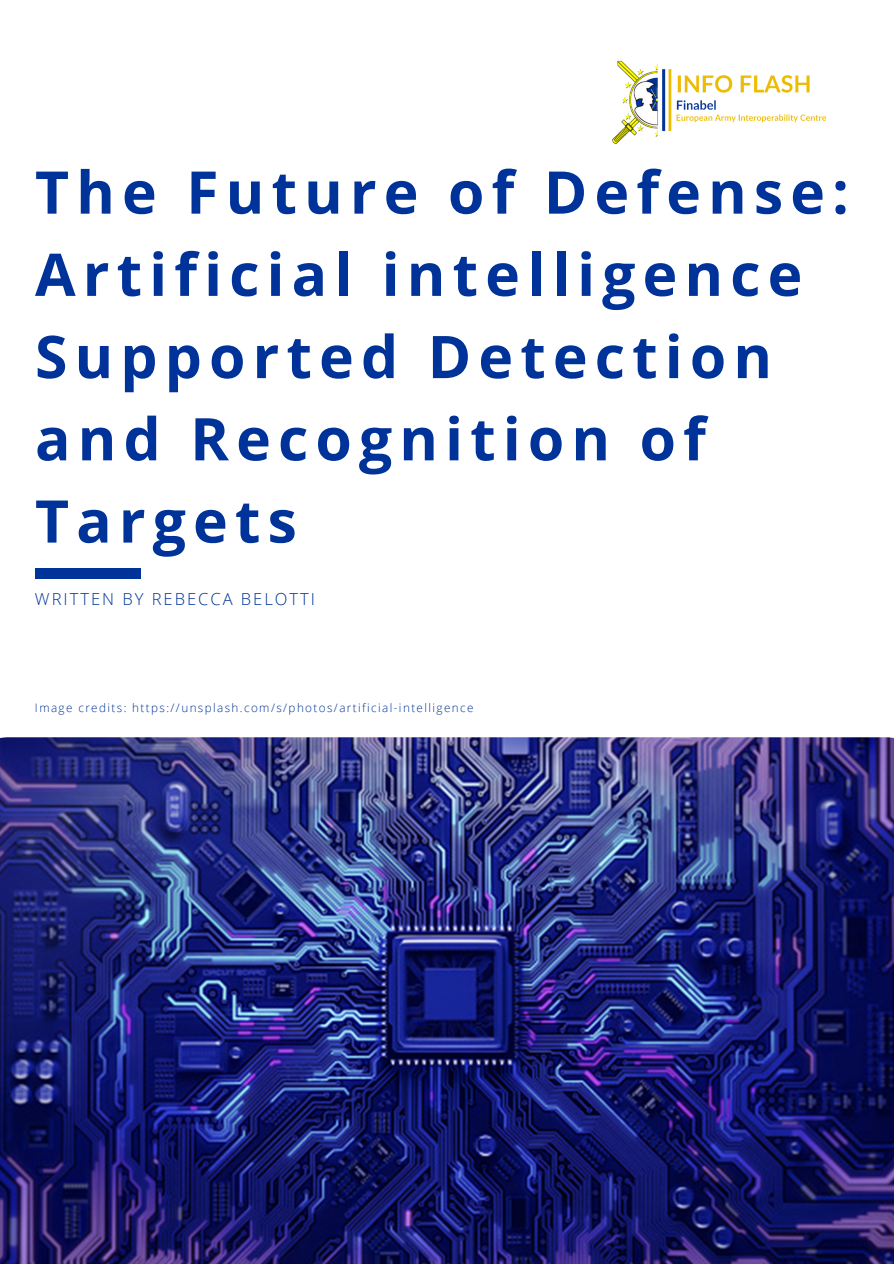
<style>
.page{position:relative;width:894px;height:1264px;background:#fff}
.page>*{position:absolute;margin:0;border:0;box-sizing:border-box;transform-origin:0 0}
.t1{font:700 58.95px/82.2px "Open Sans";letter-spacing:.12em;color:#039}
.t2{font:300 16.5px "Open Sans";letter-spacing:.12em;color:#039}
.t3{font:300 11.7px "Open Sans";letter-spacing:.12em;color:#039}
</style>
<div class="page">
<div style="left:35px;top:568px;width:106px;height:10px;background:#039"></div>
<img style="left:612px;top:60px;width:214px;height:84px">
<img style="left:0;top:737px;width:893px;height:526px">
<p class="t1" style="left:35px;top:150px;width:815px">The Future of Defense:<br>Artificial intelligence<br>Supported Detection and Recognition of<br>Targets</p>
<p class="t2" style="left:35px;top:587px;width:281px">WRITTEN BY REBECCA BELOTTI</p>
<p class="t3" style="left:35px;top:699px;width:440px">Image credits: https://unsplash.com/s/photos/artificial-intelligence</p>
</div>
